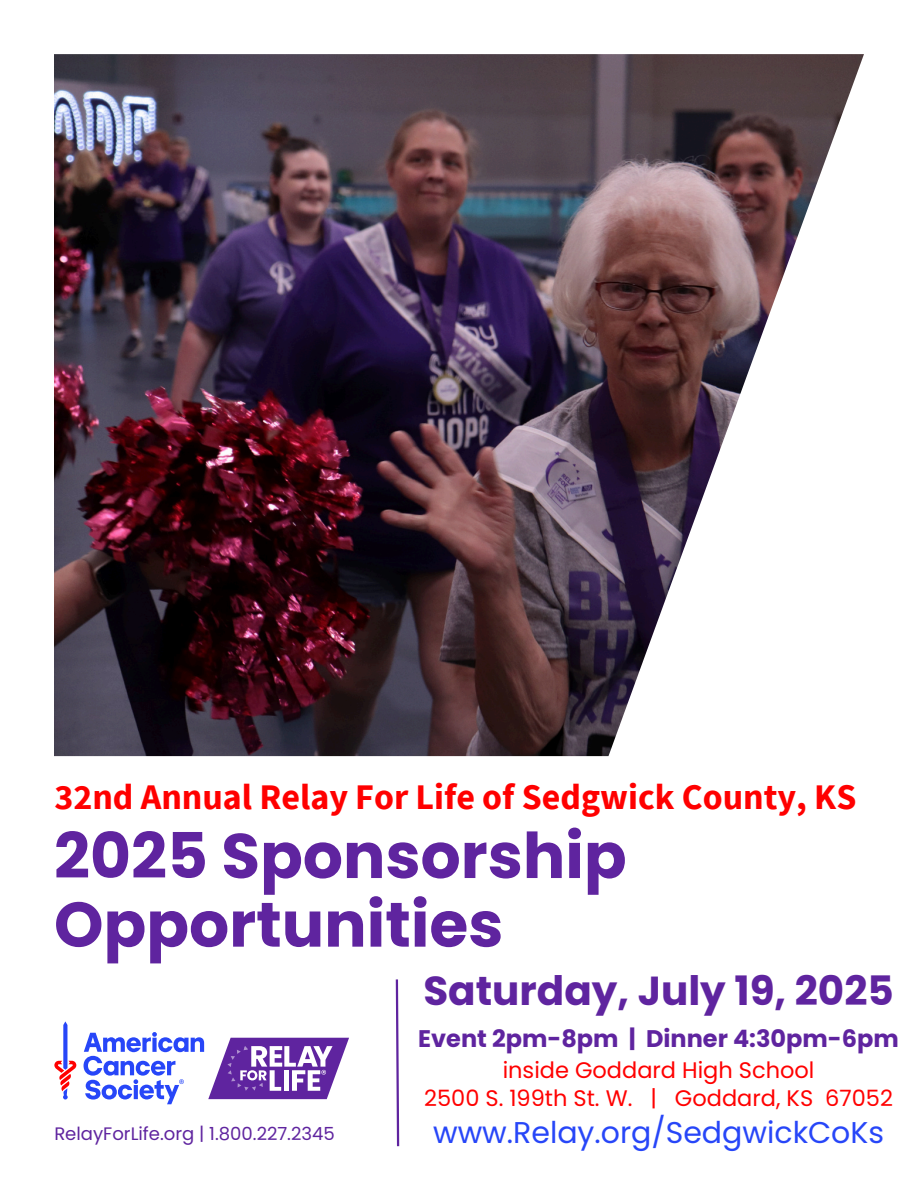
<style>
.page{position:relative;width:918px;height:1188px;background:#fff}
.page>*{position:absolute;margin:0;border:0;box-sizing:border-box;transform-origin:0 0}
.t1{font:700 63px/68.7px "Poppins";color:#5f249f}
.t2{font:700 40.5px "Poppins";color:#5f249f}
.t3{font:700 36px "Source Sans Pro";color:#f00}
.t4{font:30px "Poppins";color:#2746f8}
.t5{font:700 24px "Poppins";color:#5f249f}
.t6{font:22.5px/27.8px "Poppins";color:#f00;text-align:center}
.t7{font:18px "Poppins";color:#5f249f}
</style>
<div class="page">
<img style="left:54px;top:54px;width:810px;height:702px">
<svg style="left:54px;top:1021px;width:22px;height:79px"></svg>
<svg style="left:84px;top:1032px;width:265px;height:72px"></svg>
<svg style="left:395px;top:979px;width:5px;height:168px"></svg>
<h4 class="t3" style="left:54px;top:774px;width:804px">32nd Annual Relay For Life of Sedgwick County, KS</h4>
<h3 class="t1" style="left:54px;top:822px;width:574px">2025 Sponsorship<br>Opportunities</h3>
<h1 class="t7" style="left:54px;top:1121px;width:282px">RelayForLife.org | 1.800.227.2345</h1>
<h2 class="t2" style="left:423px;top:963px;width:472px">Saturday, July 19, 2025</h2>
<h5 class="t5" style="left:418px;top:1022px;width:482px">Event 2pm-8pm | Dinner 4:30pm-6pm</h5>
<h6 class="t6" style="left:424px;top:1057px;width:470px">inside Goddard High School<br>2500 S. 199th St. W. | Goddard, KS 67052</h6>
<p class="t4" style="left:433px;top:1112px;width:452px">www.Relay.org/SedgwickCoKs</p>
</div>
